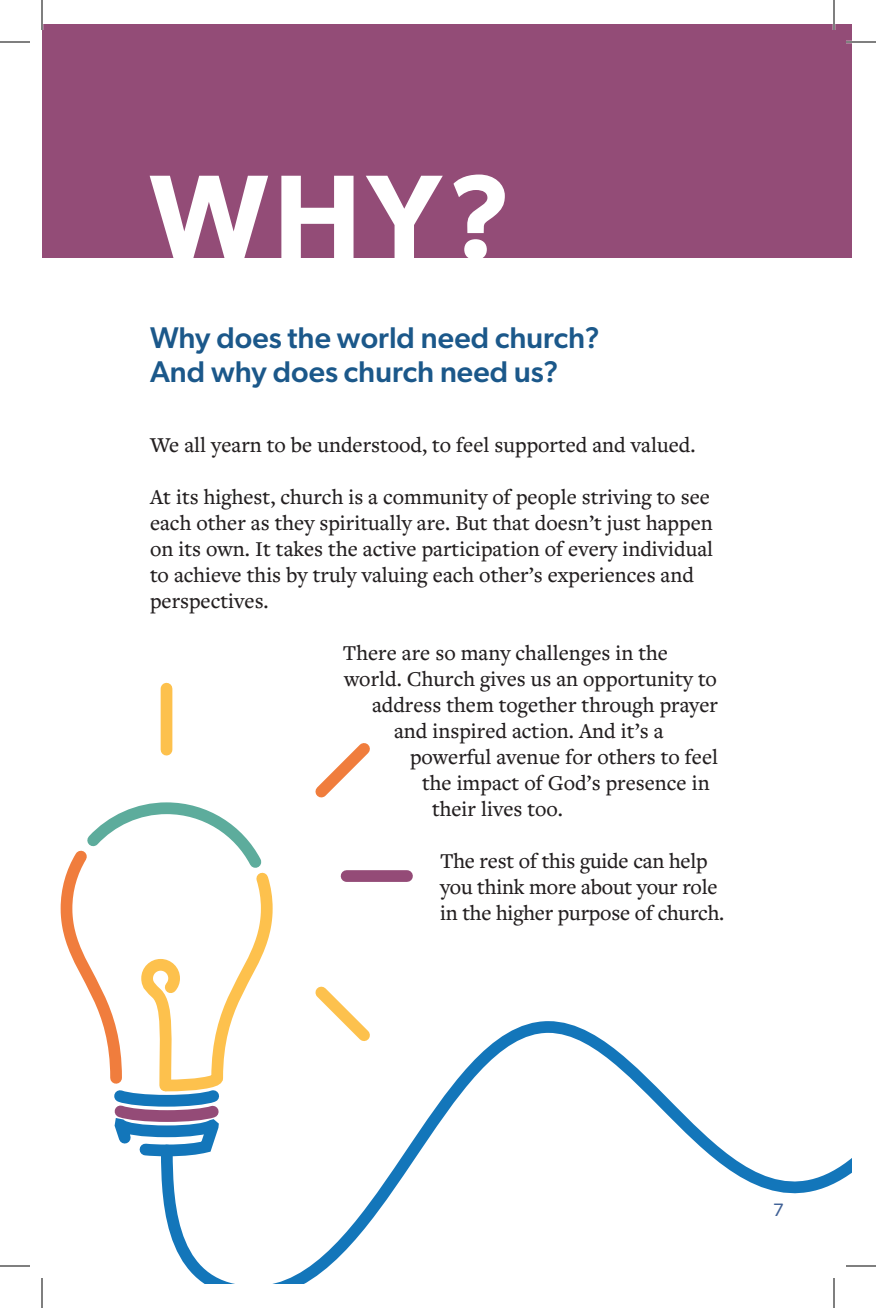
<style>
.page{position:relative;width:876px;height:1308px;background:#fff}
.page>*{position:absolute;margin:0;border:0;box-sizing:border-box;transform-origin:0 0}
.t1{font:600 120px "Gibson";color:#fff}
.Section_head{font:500 30px/34px "Gibson";color:#1b588a}
.Body_text{font:500 22px/26px "Freight Text Pro";color:#231f20}
.Intro_paragraph{font:18px "Gibson";color:#3f6095}
</style>
<div class="page">
<div style="left:42px;top:24px;width:810px;height:234px;background:#934c77"></div>
<svg style="left:60px;top:802px;width:213px;height:354px"></svg>
<div style="left:347px;top:870px;width:60px;height:12px;background:#944b77"></div>
<div style="left:161px;top:689px;width:11px;height:61px;background:#fdc14d"></div>
<svg style="left:155px;top:1015px;width:697px;height:269px"></svg>
<svg style="left:305px;top:986px;width:76px;height:66px"></svg>
<svg style="left:315px;top:743px;width:55px;height:55px"></svg>
<hr style="left:846px;top:41px;width:30px;height:2px;background:#fff">
<hr style="left:846px;top:1265px;width:30px;height:2px;background:#fff">
<hr style="left:833px;top:0;width:2px;height:30px;background:#fff">
<hr style="left:833px;top:1278px;width:2px;height:30px;background:#fff">
<hr style="left:0;top:42px;width:30px;height:1px;background:#000">
<hr style="left:846px;top:42px;width:30px;height:1px;background:#000">
<hr style="left:0;top:1266px;width:30px;height:1px;background:#000">
<hr style="left:846px;top:1266px;width:30px;height:1px;background:#000">
<hr style="left:42px;top:0;width:1px;height:30px;background:#000">
<hr style="left:42px;top:1278px;width:1px;height:30px;background:#000">
<hr style="left:834px;top:0;width:1px;height:30px;background:#000">
<hr style="left:834px;top:1278px;width:1px;height:30px;background:#000">
<p class="t1" style="left:150px;top:145px;width:363px">WHY?</p>
<p class="Section_head" style="left:150px;top:320px;width:451px">Why does the world need church?<br>And why does church need us?</p>
<p class="Body_text" style="left:150px;top:431px;width:547px">We all yearn to be understood, to feel supported and valued.</p>
<p class="Body_text" style="left:150px;top:483px;width:565px">At its highest, church is a community of people striving to see each other as they spiritually are. But that doesn’t just happen on its own. It takes the active participation of every individual to achieve this by truly valuing each other’s experiences and perspectives.</p>
<p class="Body_text" style="left:343px;top:639px;width:327px">There are so many challenges in the</p>
<p class="Body_text" style="left:344px;top:665px;width:375px">world. Church gives us an opportunity to</p>
<p class="Body_text" style="left:372px;top:691px;width:348px">address them together through prayer</p>
<p class="Body_text" style="left:394px;top:717px;width:271px">and inspired action. And it’s a</p>
<p class="Body_text" style="left:410px;top:743px;width:310px">powerful avenue for others to feel</p>
<p class="Body_text" style="left:422px;top:769px;width:289px">the impact of God’s presence in</p>
<p class="Body_text" style="left:432px;top:795px;width:133px">their lives too.</p>
<p class="Body_text" style="left:440px;top:847px;width:286px">The rest of this guide can help you think more about your role in the higher purpose of church.</p>
<p class="Intro_paragraph" style="left:773px;top:1199px;width:12px">7</p>
</div>
